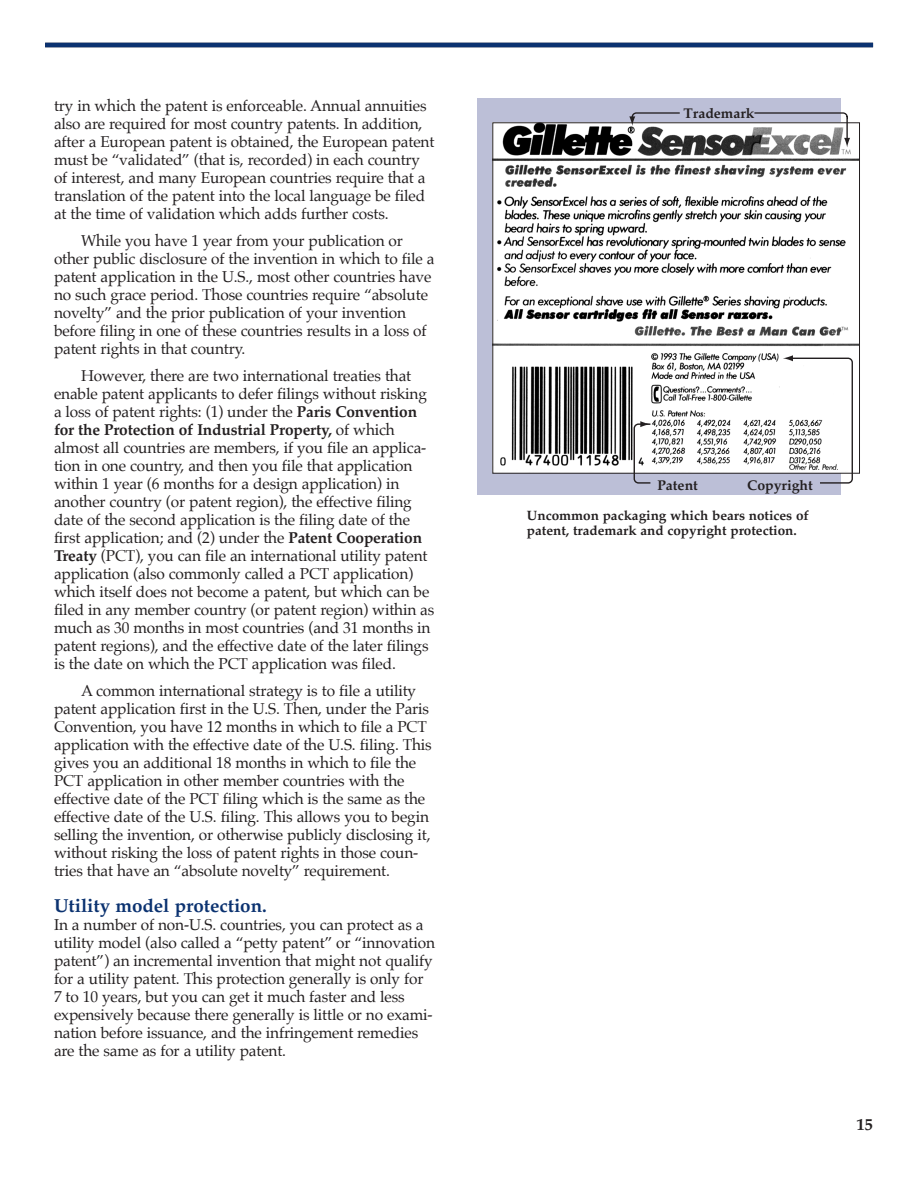
<style>
.page{position:relative;width:918px;height:1188px;background:#fff}
.page>*{position:absolute;margin:0;border:0;box-sizing:border-box;transform-origin:0 0}
.subheads{font:700 18.75px "Palatino";color:#0b3270}
.t1{font:700 16.5px "Palatino";color:#231f20}
.Sub_copy_last_par{font:15.75px/18px "Palatino";letter-spacing:-.01em;color:#231f20}
.sub_copy_1st_par{font:15.75px/18px "Palatino";letter-spacing:-.01em;color:#231f20}
.t2{font:700 14.1px "Palatino";color:#231f20}
.t3{font:700 13.5px/15px "Palatino";color:#231f20}
.s1{font-weight:700}
</style>
<div class="page">
<hr style="left:45px;top:43px;width:828px;height:4px;background:#0b3270">
<div style="left:477px;top:98px;width:364px;height:397px;background:#bcbfd7"></div>
<img style="left:494px;top:124px;width:364px;height:348px">
<svg style="left:634px;top:355px;width:219px;height:128px;background:#dbdbdd"></svg>
<svg style="left:629px;top:112px;width:221px;height:35px"></svg>
<p class="Sub_copy_last_par" style="left:54px;top:97px;width:382px">try in which the patent is enforceable. Annual annuities also are required for most country patents. In addition, after a European patent is obtained, the European patent must be “validated” (that is, recorded) in each country of interest, and many European countries require that a translation of the patent into the local language be filed at the time of validation which adds further costs.</p>
<p class="Sub_copy_last_par" style="left:54px;top:232px;width:382px;text-indent:27px">While you have 1 year from your publication or other public disclosure of the invention in which to file a patent application in the U.S., most other countries have no such grace period. Those countries require “absolute novelty” and the prior publication of your invention before filing in one of these countries results in a loss of patent rights in that country.</p>
<p class="Sub_copy_last_par" style="left:54px;top:367px;width:382px;text-indent:27px">However, there are two international treaties that enable patent applicants to defer filings without risking a loss of patent rights: (1) under the <span class="s1">Paris Convention for the Protection of Industrial Property,</span> of which almost all countries are members, if you file an applica&shy;tion in one country, and then you file that application within 1 year (6 months for a design application) in another country (or patent region), the effective filing date of the second application is the filing date of the first application; and (2) under the <span class="s1">Patent Cooperation Treaty</span> (PCT), you can file an international utility patent application (also commonly called a PCT application) which itself does not become a patent, but which can be filed in any member country (or patent region) within as much as 30 months in most countries (and 31 months in patent regions), and the effective date of the later filings is the date on which the PCT application was filed.</p>
<p class="Sub_copy_last_par" style="left:54px;top:682px;width:379px;text-indent:27px">A common international strategy is to file a utility patent application first in the U.S. Then, under the Paris Convention, you have 12 months in which to file a PCT application with the effective date of the U.S. filing. This gives you an additional 18 months in which to file the PCT application in other member countries with the effective date of the PCT filing which is the same as the effective date of the U.S. filing. This allows you to begin selling the invention, or otherwise publicly disclosing it, without risking the loss of patent rights in those coun&shy;tries that have an “absolute novelty” requirement.</p>
<p class="subheads" style="left:54px;top:890px;width:214px">Utility model protection.</p>
<p class="sub_copy_1st_par" style="left:54px;top:916px;width:383px">In a number of non-U.S. countries, you can protect as a utility model (also called a “petty patent” or “innovation patent”) an incremental invention that might not qualify for a utility patent. This protection generally is only for 7 to 10 years, but you can get it much faster and less expensively because there generally is little or no exami&shy;nation before issuance, and the infringement remedies are the same as for a utility patent.</p>
<p class="t2" style="left:683px;top:101px;width:73px">Trademark</p>
<p class="t2" style="left:657px;top:473px;width:42px">Patent</p>
<p class="t2" style="left:747px;top:473px;width:67px">Copyright</p>
<p class="t3" style="left:527px;top:508px;width:283px">Uncommon packaging which bears notices of patent, trademark and copyright protection.</p>
<p class="t1" style="left:856px;top:1110px;width:18px">15</p>
</div>
